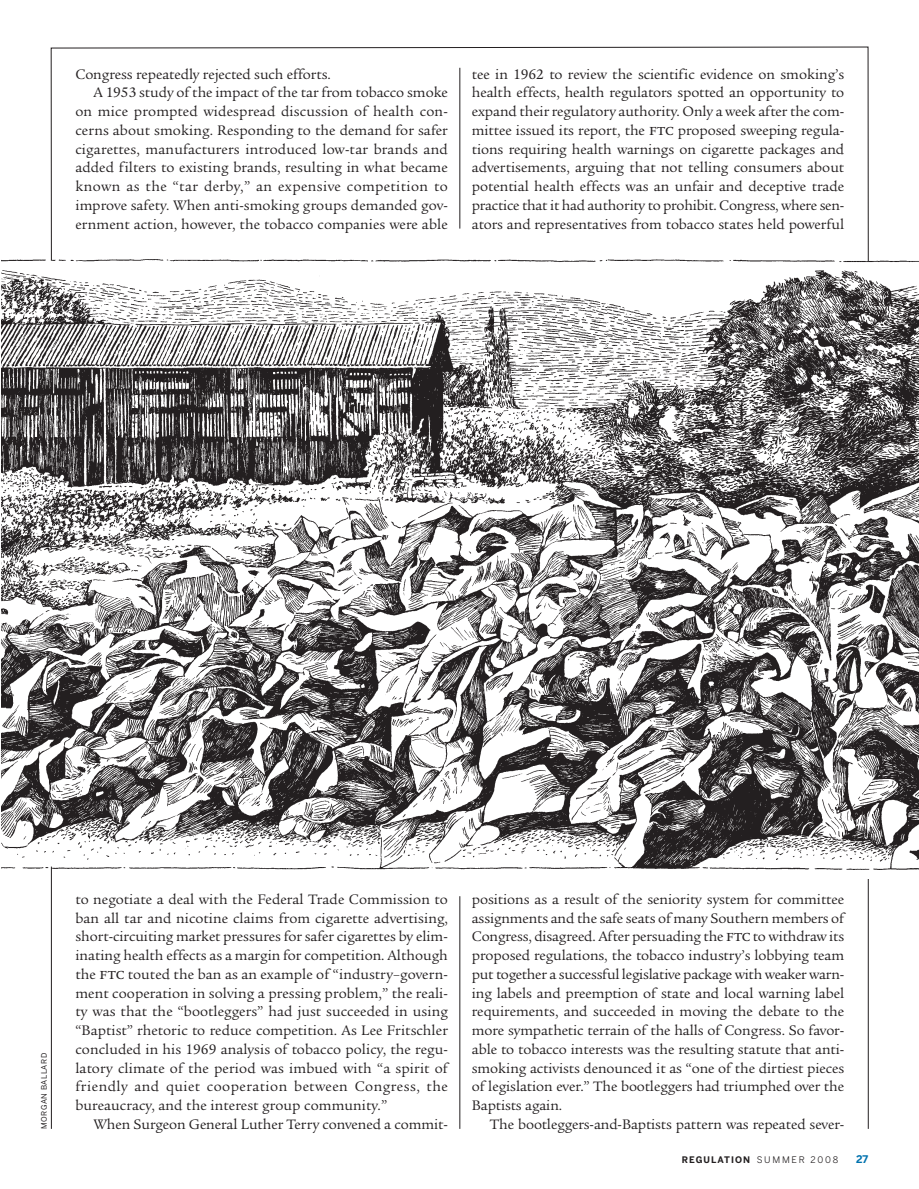
<style>
.page{position:relative;width:919px;height:1189px;background:#fff}
.page>*{position:absolute;margin:0;border:0;box-sizing:border-box;transform-origin:0 0}
.t1{font:15px/18.8px "Legacy Ser ITC";letter-spacing:.005em;color:#231f20;text-align:justify}
.t2{font:15px "Legacy Ser ITC";letter-spacing:.03em;color:#231f20}
.t3{font:700 10.5px "Benton Sans";color:#0072ae}
.t4{font:700 9px "Benton Sans";letter-spacing:.12em;color:#231f20}
.t5{font:7.5px "Benton Sans";letter-spacing:.065em;color:#231f20}
.s1{font-family:"Legacy Ser ITC Book SC";font-size:17.25px}
.s2{font-weight:400}
</style>
<div class="page">
<hr style="left:459px;top:896px;width:1px;height:233px;background:#231f20">
<hr style="left:867px;top:870px;width:1px;height:259px;background:#231f20">
<img style="left:1px;top:256px;width:917px;height:622px">
<hr style="left:51px;top:866px;width:1px;height:263px;background:#231f20">
<svg style="left:51px;top:47px;width:817px;height:214px"></svg>
<p class="t1" style="left:75px;top:65px;width:257px">Congress repeatedly rejected such efforts.</p>
<p class="t1" style="left:93px;top:84px;width:356px">A 1953 study of the impact of the tar from tobacco smoke</p>
<p class="t1" style="left:75px;top:103px;width:373px">on mice prompted widespread discussion of health con-</p>
<p class="t1" style="left:75px;top:122px;width:374px">cerns about smoking. Responding to the demand for safer</p>
<p class="t1" style="left:75px;top:140px;width:373px">cigarettes, manufacturers introduced low-tar brands and</p>
<p class="t1" style="left:75px;top:159px;width:373px">added filters to existing brands, resulting in what became</p>
<p class="t2" style="left:75px;top:179px;width:373px">known as the “tar derby,” an expensive competition to</p>
<p class="t1" style="left:75px;top:197px;width:374px">improve safety. When anti-smoking groups demanded gov-</p>
<p class="t1" style="left:75px;top:215px;width:373px">ernment action, however, the tobacco companies were able</p>
<p class="t1" style="left:471px;top:65px;width:374px">tee in 1962 to review the scientific evidence on smoking’s health effects, health regulators spotted an opportunity to expand their regulatory authority. Only a week after the com&shy;mittee issued its report, the <span class="s1">ftc</span> proposed sweeping regula&shy;tions requiring health warnings on cigarette packages and advertisements, arguing that not telling consumers about potential health effects was an unfair and deceptive trade practice that it had authority to prohibit. Congress, where sen&shy;ators and representatives from tobacco states held powerful</p>
<p class="t5" style="left:41px;top:1129px;width:77px;rotate:-90deg">MORGAN BALLARD</p>
<p class="t1" style="left:75px;top:890px;width:374px">to negotiate a deal with the Federal Trade Commission to ban all tar and nicotine claims from cigarette advertising, short-circuiting market pressures for safer cigarettes by elim&shy;inating health effects as a margin for competition. Although the <span class="s1">ftc</span> touted the ban as an example of “industry–govern&shy;ment cooperation in solving a pressing problem,” the reali&shy;ty was that the “bootleggers” had just succeeded in using “Baptist” rhetoric to reduce competition. As Lee Fritschler concluded in his 1969 analysis of tobacco policy, the regu&shy;latory climate of the period was imbued with “a spirit of friendly and quiet cooperation between Congress, the bureaucracy, and the interest group community.”</p>
<p class="t1" style="left:93px;top:1115px;width:356px">When Surgeon General Luther Terry convened a commit-</p>
<p class="t1" style="left:471px;top:890px;width:374px">positions as a result of the seniority system for committee assignments and the safe seats of many Southern members of Congress, disagreed. After persuading the <span class="s1">ftc</span> to withdraw its proposed regulations, the tobacco industry’s lobbying team put together a successful legislative package with weaker warn&shy;ing labels and preemption of state and local warning label requirements, and succeeded in moving the debate to the more sympathetic terrain of the halls of Congress. So favor&shy;able to tobacco interests was the resulting statute that anti&shy;smoking activists denounced it as “one of the dirtiest pieces of legislation ever.” The bootleggers had triumphed over the Baptists again.</p>
<p class="t1" style="left:489px;top:1115px;width:356px">The bootleggers-and-Baptists pattern was repeated sever-</p>
<p class="t4" style="left:681px;top:1156px;width:158px">REGULATION <span class="s2">SUMMER 2008</span></p>
<p class="t3" style="left:855px;top:1155px;width:14px">27</p>
</div>
